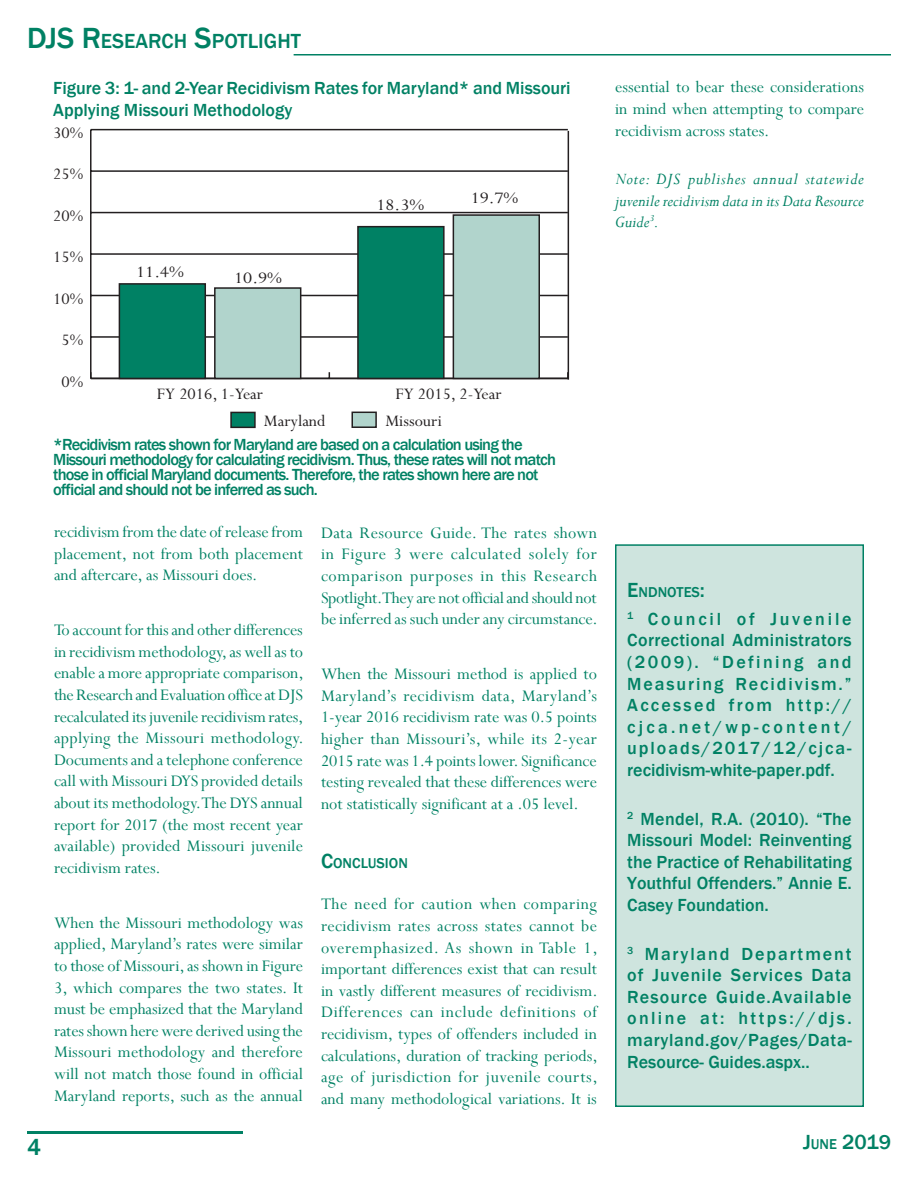
<style>
.page{position:relative;width:918px;height:1188px;background:#fff}
.page>*{position:absolute;margin:0;border:0;box-sizing:border-box;transform-origin:0 0}
.t1{font:500 24px "Franklin Gothic";color:#008164}
.t2{font:500 21px "Franklin Gothic";color:#008164}
.Body_text{font:18px/21.6px "Perpetua";color:#008164;text-align:justify}
.sidebar{font:500 18px/21.6px "Franklin Gothic";color:#008164;text-align:justify}
.Subheading{font:500 18px/21.6px "Franklin Gothic";color:#008164}
.Body_text-2{font:italic 18px/21.6px "Perpetua";color:#008164;text-align:justify}
.t3{font:18px "Perpetua";color:#231f20}
.t4{font:18px "Perpetua";color:#231f20;scale:1.1 1}
.t5{font:500 16.5px/15px "Franklin Gothic";letter-spacing:-.05em;color:#008164}
.Body_text-3{font:500 14.7px "Franklin Gothic";color:#008164}
.Subheading-2{font:500 14.7px "Franklin Gothic";color:#008164}
.s1{font-size:30px}
.s2{font-size:21px}
.s3{font-size:14.7px}
</style>
<div class="page">
<hr style="left:294px;top:54px;width:597px;height:2px;background:#008164">
<hr style="left:27px;top:1131px;width:216px;height:3px;background:#008164">
<hr style="left:90px;top:130px;width:2px;height:248px;background:#231f20">
<hr style="left:91px;top:378px;width:477px;height:1px;background:#231f20">
<hr style="left:91px;top:336px;width:477px;height:2px;background:#231f20">
<hr style="left:91px;top:295px;width:477px;height:1px;background:#231f20">
<hr style="left:91px;top:253px;width:477px;height:2px;background:#231f20">
<hr style="left:91px;top:212px;width:477px;height:1px;background:#231f20">
<hr style="left:91px;top:170px;width:477px;height:2px;background:#231f20">
<hr style="left:91px;top:129px;width:477px;height:1px;background:#231f20">
<div style="left:351px;top:412px;width:26px;height:16px;background:#b1d4cc;border:2px solid #231f20"></div>
<div style="left:214px;top:287px;width:87px;height:92px;background:#b1d4cc;border:2px solid #231f20"></div>
<div style="left:453px;top:214px;width:87px;height:165px;background:#b1d4cc;border:2px solid #231f20"></div>
<div style="left:230px;top:412px;width:26px;height:16px;background:#008164;border:2px solid #231f20"></div>
<div style="left:119px;top:283px;width:87px;height:96px;background:#008164;border:2px solid #231f20"></div>
<div style="left:357px;top:226px;width:88px;height:153px;background:#008164;border:2px solid #231f20"></div>
<hr style="left:568px;top:131px;width:1px;height:249px;background:#231f20">
<div style="left:616px;top:545px;width:247px;height:561px;background:#cee4de"></div>
<div style="left:615px;top:544px;width:249px;height:563px;border:2px solid #008164"></div>
<p class="t2" style="left:27px;top:28px;width:275px"><span class="s1">DJS R</span> ESEARCH <span class="s1">S</span>POTLIGHT</p>
<p class="Subheading" style="left:53px;top:78px;width:519px">Figure 3: 1- and 2-Year Recidivism Rates for Maryland* and Missouri<br>Applying Missouri Methodology</p>
<p class="t3" style="left:53px;top:122px;width:31px">30%</p>
<p class="t3" style="left:53px;top:163px;width:31px">25%</p>
<p class="t3" style="left:53px;top:204px;width:31px">20%</p>
<p class="t3" style="left:53px;top:246px;width:31px">15%</p>
<p class="t3" style="left:53px;top:287px;width:31px">10%</p>
<p class="t3" style="left:62px;top:329px;width:23px">5%</p>
<p class="t3" style="left:62px;top:370px;width:23px">0%</p>
<p class="t4" style="left:136px;top:260px;width:45px">11.4%</p>
<p class="t4" style="left:234px;top:266px;width:45px">10.9%</p>
<p class="t4" style="left:376px;top:193px;width:45px">18.3%</p>
<p class="t4" style="left:471px;top:186px;width:45px">19.7%</p>
<p class="t3" style="left:157px;top:383px;width:108px">FY 2016, 1-Year</p>
<p class="t3" style="left:396px;top:383px;width:108px">FY 2015, 2-Year</p>
<p class="t3" style="left:264px;top:409px;width:63px">Maryland</p>
<p class="t3" style="left:385px;top:409px;width:58px">Missouri</p>
<p class="t5" style="left:53px;top:437px;width:504px">*Recidivism rates shown for Maryland are based on a calculation using the Missouri methodology for calculating recidivism. Thus, these rates will not match those in official Maryland documents. Therefore, the rates shown here are not official and should not be inferred as such.</p>
<p class="Body_text" style="left:54px;top:521px;width:251px">recidivism from the date of release from placement, not from both placement and aftercare, as Missouri does.</p>
<p class="Body_text" style="left:54px;top:619px;width:251px">To account for this and other differences in recidivism methodology, as well as to enable a more appropriate comparison, the Research and Evaluation office at DJS recalculated its juvenile recidivism rates, applying the Missouri methodology.<br>Documents and a telephone conference call with Missouri DYS provided details about its methodology. The DYS annual report for 2017 (the most recent year available) provided Missouri juvenile recidivism rates.</p>
<p class="Body_text" style="left:54px;top:912px;width:251px">When the Missouri methodology was applied, Maryland’s rates were similar to those of Missouri, as shown in Figure 3, which compares the two states. It must be emphasized that the Maryland rates shown here were derived using the Missouri methodology and therefore will not match those found in official Maryland reports, such as the annual</p>
<p class="Body_text" style="left:321px;top:521px;width:278px">Data Resource Guide. The rates shown in Figure 3 were calculated solely for comparison purposes in this Research Spotlight. They are not official and should not be inferred as such under any circumstance.</p>
<p class="Body_text" style="left:321px;top:663px;width:278px">When the Missouri method is applied to Maryland’s recidivism data, Maryland’s 1-year 2016 recidivism rate was 0.5 points higher than Missouri’s, while its 2-year 2015 rate was 1.4 points lower. Significance testing revealed that these differences were not statistically significant at a .05 level.</p>
<p class="Body_text-3" style="left:321px;top:854px;width:88px"><span class="s2">C</span>ONCLUSION</p>
<p class="Body_text" style="left:321px;top:893px;width:278px">The need for caution when comparing recidivism rates across states cannot be overemphasized. As shown in Table 1, important differences exist that can result in vastly different measures of recidivism.<br>Differences can include definitions of recidivism, types of offenders included in calculations, duration of tracking periods, age of jurisdiction for juvenile courts, and many methodological variations. It is</p>
<p class="Body_text" style="left:615px;top:76px;width:251px">essential to bear these considerations in mind when attempting to compare recidivism across states.</p>
<p class="Body_text-2" style="left:615px;top:168px;width:250px">Note: DJS publishes annual statewide juvenile recidivism data in its Data Resource Guide<sup>3</sup>.</p>
<p class="Subheading-2" style="left:627px;top:583px;width:79px"><span class="s2">E</span>NDNOTES<span class="s2">:</span></p>
<p class="sidebar" style="left:627px;top:608px;width:226px"><sup>1</sup> Council of Juvenile Correctional Administrators (2009). “Defining and Measuring Recidivism.” Accessed from http:// cjca.net/wp-content/ uploads/2017/12/cjca&shy;recidivism-white-paper.pdf.</p>
<p class="sidebar" style="left:627px;top:808px;width:226px"><sup>2</sup> Mendel, R.A. (2010). “The Missouri Model: Reinventing the Practice of Rehabilitating Youthful Offenders.” Annie E.<br>Casey Foundation.</p>
<p class="sidebar" style="left:627px;top:943px;width:226px"><sup>3</sup> Maryland Department of Juvenile Services Data Resource Guide.Available online at: https://djs. maryland.gov/Pages/Data-Resource- Guides.aspx..</p>
<h1 class="t1" style="left:27px;top:1132px;width:16px">4</h1>
<p class="t2" style="left:803px;top:1129px;width:89px">J<span class="s3">UNE</span> 2019</p>
</div>
